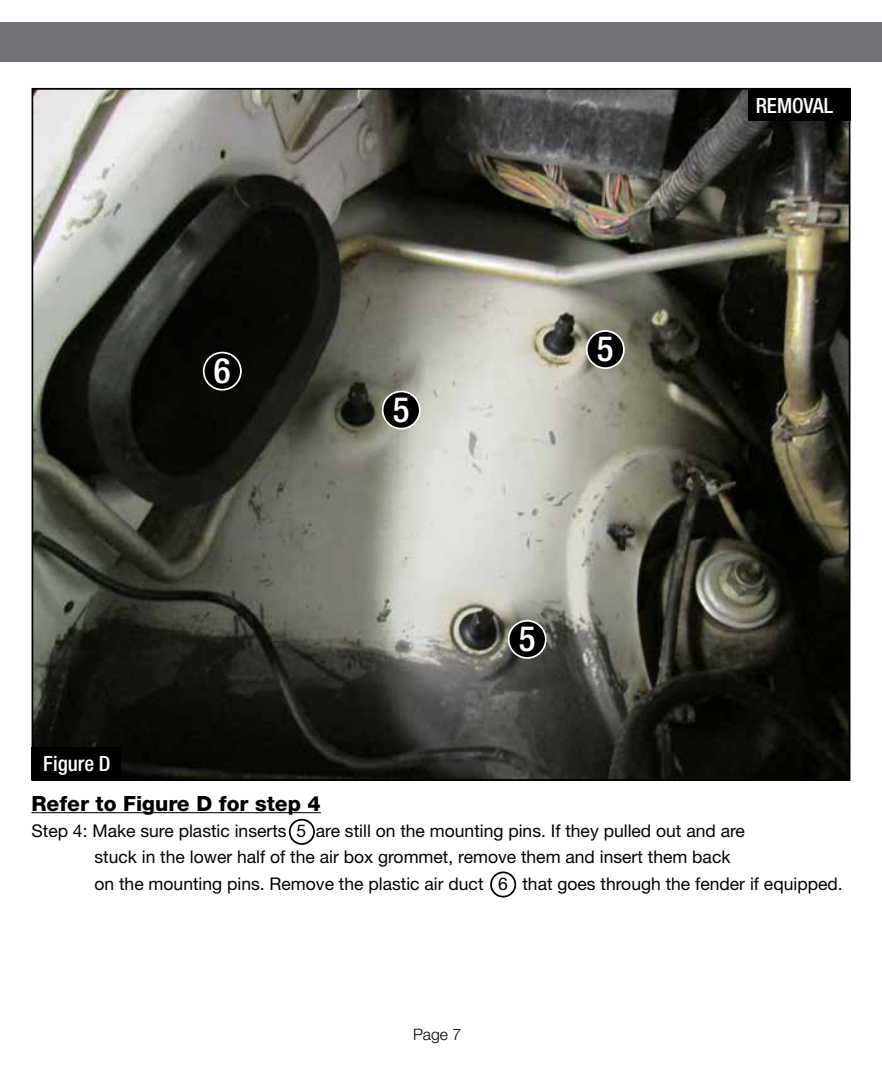
<style>
.page{position:relative;width:882px;height:1071px;background:#fff}
.page>*{position:absolute;margin:0;border:0;box-sizing:border-box;transform-origin:0 0}
.t1{font:500 condensed 35px "Helvetica Neue";color:#fff}
.t2{font:800 21px "Helvetica Neue";color:#000}
.t3{font:500 condensed 21px "Helvetica Neue";color:#fff}
.t4{font:17.5px/26.2px "Helvetica Neue";color:#000}
.t5{font:300 15.75px "Helvetica Neue";color:#000}
</style>
<div class="page">
<div style="left:0;top:23px;width:882px;height:39px;background:#717275"></div>
<hr style="left:32px;top:812px;width:289px;height:1px;background:#000">
<img style="left:35px;top:91px;width:812px;height:687px">
<div style="left:32px;top:747px;width:89px;height:33px;background:#000"></div>
<div style="left:289px;top:819px;width:26px;height:26px;border:2px solid #000;border-radius:50%"></div>
<div style="left:490px;top:872px;width:26px;height:26px;border:2px solid #000;border-radius:50%"></div>
<div style="left:748px;top:88px;width:102px;height:33px;background:#000"></div>
<div style="left:383px;top:391px;width:37px;height:38px;background:#000;border-radius:50%"></div>
<div style="left:382px;top:391px;width:39px;height:38px;border:2px solid #fff;border-radius:50%"></div>
<div style="left:393px;top:394px;width:17px;height:28px;background:#000"></div>
<div style="left:587px;top:331px;width:37px;height:37px;background:#000;border-radius:50%"></div>
<div style="left:586px;top:330px;width:39px;height:39px;border:2px solid #fff;border-radius:50%"></div>
<div style="left:597px;top:334px;width:17px;height:28px;background:#000"></div>
<div style="left:509px;top:621px;width:37px;height:37px;background:#000;border-radius:50%"></div>
<div style="left:508px;top:620px;width:39px;height:39px;border:2px solid #fff;border-radius:50%"></div>
<div style="left:519px;top:624px;width:17px;height:27px;background:#000"></div>
<div style="left:204px;top:353px;width:37px;height:37px;background:#000;border-radius:50%"></div>
<div style="left:203px;top:352px;width:39px;height:39px;border:2px solid #fff;border-radius:50%"></div>
<div style="left:214px;top:356px;width:17px;height:27px;background:#000"></div>
<h1 class="t1" style="left:214px;top:350px;width:18px">6</h1>
<p class="t3" style="left:43px;top:751px;width:69px">Figure D</p>
<h1 class="t1" style="left:393px;top:389px;width:18px">5</h1>
<h1 class="t1" style="left:597px;top:328px;width:18px">5</h1>
<h1 class="t1" style="left:519px;top:618px;width:18px">5</h1>
<p class="t3" style="left:756px;top:93px;width:79px">REMOVAL</p>
<p class="t2" style="left:32px;top:791px;width:291px">Refer to Figure D for step 4</p>
<p class="t4" style="left:94px;top:817px;width:750px;text-indent:-63px">Step 4: Make sure plastic inserts 5 are still on the mounting pins. If they pulled out and are<br>stuck in the lower half of the air box grommet, remove them and insert them back<br>on the mounting pins. Remove the plastic air duct 6 that goes through the fender if equipped.</p>
<p class="t5" style="left:413px;top:1024px;width:50px">Page 7</p>
</div>
